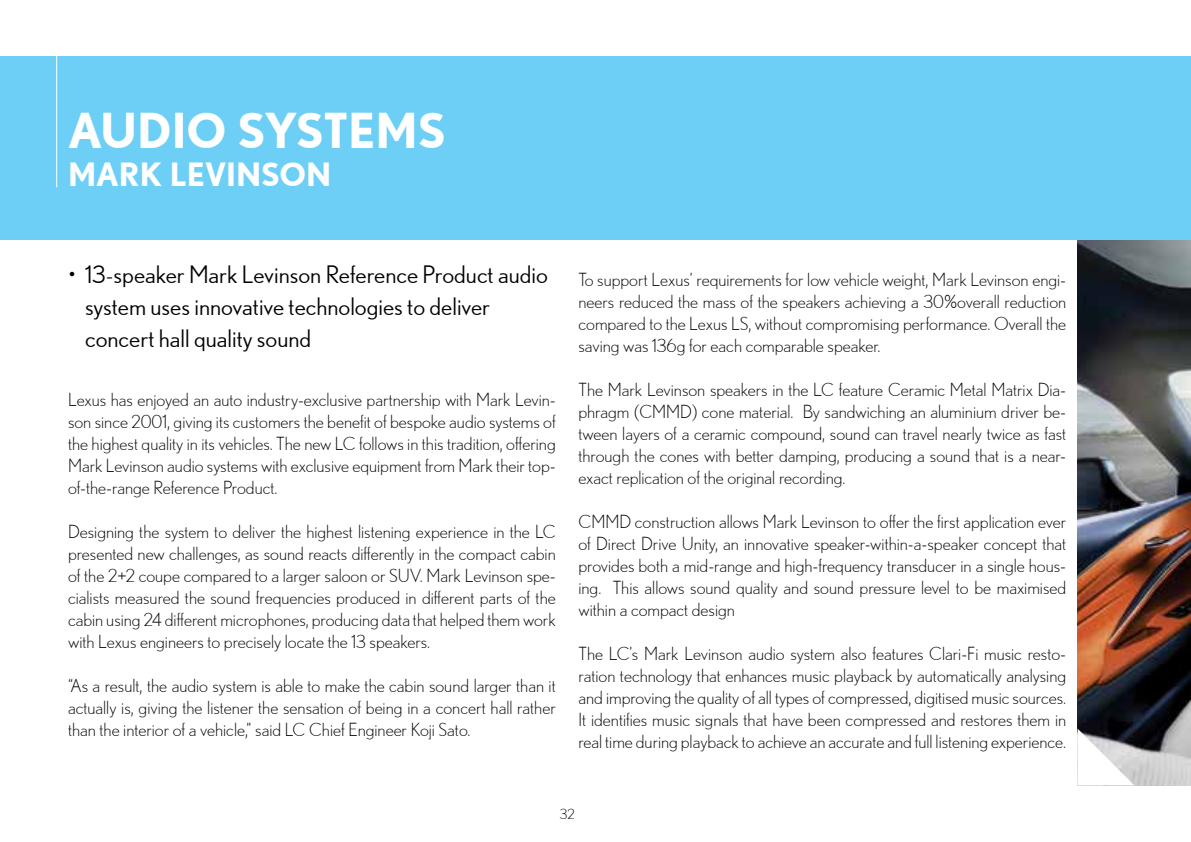
<style>
.page{position:relative;width:1191px;height:842px;background:#fff}
.page>*{position:absolute;margin:0;border:0;box-sizing:border-box;transform-origin:0 0}
.t1{font:700 48px "Nobel WGL";color:#fff}
.t2{font:700 32px "Nobel WGL";color:#fff}
.t3{font:24px/32px "Nobel WGL";color:#000}
.t4{font:300 18px/22px "Nobel WGL";color:#000;text-align:justify}
.t5{font:300 14px "Nobel WGL";color:#000}
</style>
<div class="page">
<div style="left:0;top:57px;width:1191px;height:183px;background:#6dcff6"></div>
<img style="left:1077px;top:240px;width:114px;height:545px">
<svg style="left:1077px;top:729px;width:57px;height:56px"></svg>
<hr style="left:56px;top:5px;width:1px;height:182px;background:#fff">
<h1 class="t1" style="left:68px;top:94px;width:380px">AUDIO SYSTEMS</h1>
<h2 class="t2" style="left:68px;top:150px;width:265px">MARK LEVI NSON</h2>
<h3 class="t3" style="left:85px;top:258px;width:464px;text-indent:-17px">• 13-speaker Mark Levinson Reference Product audio system uses innovative technologies to deliver concert hall quality sound</h3>
<p class="t4" style="left:68px;top:388px;width:489px">Lexus has enjoyed an auto industry-exclusive partnership with Mark Levin&shy;son since 2001, giving its customers the benefit of bespoke audio systems of the highest quality in its vehicles. The new LC follows in this tradition, offering Mark Levinson audio systems with exclusive equipment from Mark their top&shy;of-the-range Reference Product.</p>
<p class="t4" style="left:68px;top:520px;width:489px;text-align:left">Designing the system to deliver the highest listening experience in the LC presented new challenges, as sound reacts differently in the compact cabin of the 2+2 coupe compared to a larger saloon or SUV. Mark Levinson spe&shy;cialists measured the sound frequencies produced in different parts of the cabin using 24 different microphones, producing data that helped them work with Lexus engineers to precisely locate the 13 speakers.</p>
<p class="t4" style="left:68px;top:674px;width:489px">“As a result, the audio system is able to make the cabin sound larger than it actually is, giving the listener the sensation of being in a concert hall rather than the interior of a vehicle,” said LC Chief Engineer Koji Sato.</p>
<p class="t4" style="left:578px;top:268px;width:489px">To support Lexus’ requirements for low vehicle weight, Mark Levinson engi&shy;neers reduced the mass of the speakers achieving a 30%overall reduction compared to the Lexus LS, without compromising performance. Overall the saving was 136g for each comparable speaker.</p>
<p class="t4" style="left:578px;top:378px;width:489px">The Mark Levinson speakers in the LC feature Ceramic Metal Matrix Dia&shy;phragm (CMMD) cone material. By sandwiching an aluminium driver be&shy;tween layers of a ceramic compound, sound can travel nearly twice as fast through the cones with better damping, producing a sound that is a near&shy;exact replication of the original recording.</p>
<p class="t4" style="left:578px;top:510px;width:489px">CMMD construction allows Mark Levinson to offer the first application ever of Direct Drive Unity, an innovative speaker-within-a-speaker concept that provides both a mid-range and high-frequency transducer in a single hous&shy;ing. This allows sound quality and sound pressure level to be maximised within a compact design</p>
<p class="t4" style="left:578px;top:642px;width:489px">The LC’s Mark Levinson audio system also features Clari-Fi music resto&shy;ration technology that enhances music playback by automatically analysing and improving the quality of all types of compressed, digitised music sources.<br>It identifies music signals that have been compressed and restores them in real time during playback to achieve an accurate and full listening experience.</p>
<p class="t5" style="left:559px;top:804px;width:16px">32</p>
</div>
